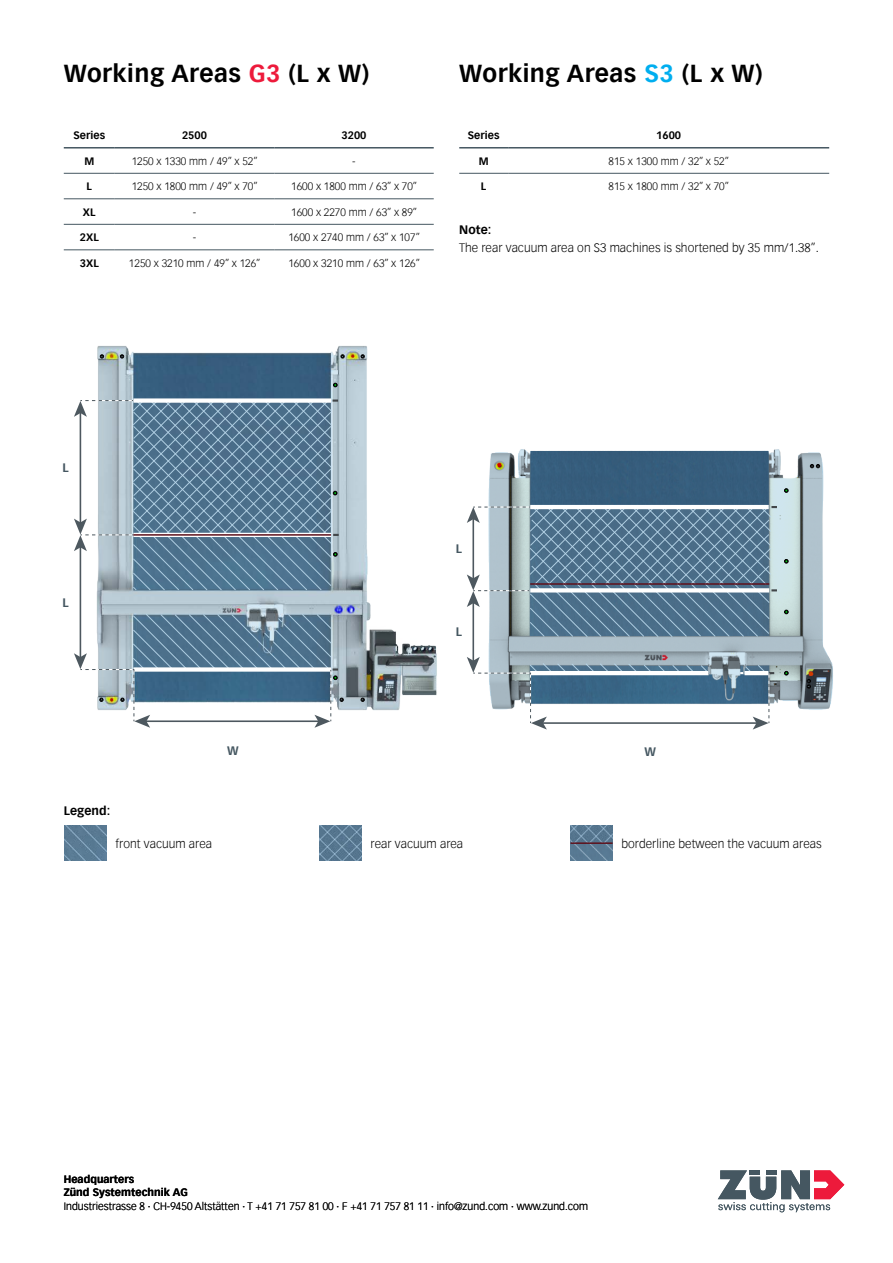
<style>
.page{position:relative;width:893px;height:1263px;background:#fff}
.page>*{position:absolute;margin:0;border:0;box-sizing:border-box;transform-origin:0 0}
.t1{font:700 24px "Vectora Com";letter-spacing:.02em;color:#000}
.t2{font:300 12px "Vectora Com";letter-spacing:.005em;color:#000}
.t3{font:700 12px "Vectora Com";letter-spacing:.005em;color:#000}
.t4{font:700 12px "Vectora Com";color:#455761}
.t5{font:300 10.5px "Vectora Com";letter-spacing:.005em;color:#000}
.t6{font:700 10.5px/13.5px "Vectora Com";letter-spacing:.005em;color:#000}
.s1{color:#ed1a3b}
.s2{color:#00aeef}
</style>
<div class="page">
<svg style="left:718px;top:1170px;width:126px;height:42px"></svg>
<img style="left:79px;top:346px;width:358px;height:365px">
<svg style="left:370px;top:618px;width:4px;height:4px"></svg>
<svg style="left:333px;top:383px;width:4px;height:4px"></svg>
<hr style="left:80px;top:546px;width:1px;height:112px;background:#4d585f">
<svg style="left:74px;top:399px;width:265px;height:191px;background:#7794a9"></svg>
<div style="left:133px;top:398px;width:198px;height:5px;background:#fff"></div>
<hr style="left:133px;top:534px;width:198px;height:2px;background:#5e111c">
<svg style="left:120px;top:355px;width:4px;height:3px"></svg>
<svg style="left:100px;top:355px;width:4px;height:3px"></svg>
<svg style="left:74px;top:614px;width:269px;height:114px"></svg>
<img style="left:474px;top:449px;width:359px;height:281px">
<div style="left:530px;top:665px;width:178px;height:8px;background:#4c7390"></div>
<svg style="left:672px;top:665px;width:8px;height:6px"></svg>
<svg style="left:686px;top:665px;width:9px;height:6px"></svg>
<svg style="left:701px;top:665px;width:7px;height:6px"></svg>
<svg style="left:644px;top:665px;width:8px;height:6px"></svg>
<svg style="left:658px;top:665px;width:8px;height:6px"></svg>
<svg style="left:807px;top:679px;width:4px;height:9px"></svg>
<svg style="left:810px;top:464px;width:10px;height:4px"></svg>
<svg style="left:784px;top:489px;width:4px;height:3px"></svg>
<svg style="left:784px;top:559px;width:4px;height:4px"></svg>
<svg style="left:784px;top:610px;width:4px;height:4px"></svg>
<svg style="left:784px;top:671px;width:4px;height:4px"></svg>
<hr style="left:542px;top:722px;width:215px;height:2px;background:#4d585f">
<hr style="left:472px;top:602px;width:2px;height:59px;background:#4d585f">
<svg style="left:467px;top:506px;width:310px;height:131px;background:#7591a5"></svg>
<hr style="left:530px;top:583px;width:239px;height:2px;background:#5e111c">
<hr style="left:530px;top:671px;width:178px;height:4px;background:#fff">
<svg style="left:467px;top:657px;width:171px;height:72px"></svg>
<hr style="left:530px;top:505px;width:239px;height:4px;background:#fff">
<svg style="left:740px;top:665px;width:34px;height:64px"></svg>
<hr style="left:745px;top:671px;width:23px;height:4px;background:#fff">
<img style="left:64px;top:826px;width:42px;height:35px">
<img style="left:320px;top:826px;width:42px;height:35px">
<img style="left:570px;top:825px;width:43px;height:36px">
<hr style="left:570px;top:842px;width:43px;height:2px;background:#5e111c">
<hr style="left:64px;top:147px;width:51px;height:2px;background:#455761">
<hr style="left:115px;top:147px;width:159px;height:2px;background:#455761">
<hr style="left:274px;top:147px;width:160px;height:2px;background:#455761">
<hr style="left:64px;top:173px;width:51px;height:1px;background:#455761">
<hr style="left:115px;top:173px;width:159px;height:1px;background:#455761">
<hr style="left:274px;top:173px;width:160px;height:1px;background:#455761">
<hr style="left:64px;top:198px;width:51px;height:1px;background:#455761">
<hr style="left:115px;top:198px;width:159px;height:1px;background:#455761">
<hr style="left:274px;top:198px;width:160px;height:1px;background:#455761">
<hr style="left:64px;top:224px;width:51px;height:1px;background:#455761">
<hr style="left:115px;top:224px;width:159px;height:1px;background:#455761">
<hr style="left:274px;top:224px;width:160px;height:1px;background:#455761">
<hr style="left:64px;top:249px;width:51px;height:1px;background:#455761">
<hr style="left:115px;top:249px;width:159px;height:1px;background:#455761">
<hr style="left:274px;top:249px;width:160px;height:1px;background:#455761">
<hr style="left:459px;top:147px;width:49px;height:2px;background:#455761">
<hr style="left:508px;top:147px;width:321px;height:2px;background:#455761">
<hr style="left:459px;top:173px;width:49px;height:1px;background:#455761">
<hr style="left:508px;top:173px;width:321px;height:1px;background:#455761">
<h1 class="t1" style="left:64px;top:59px;width:307px">Working Areas <span class="s1">G3</span> (L x W)</h1>
<h1 class="t1" style="left:459px;top:59px;width:305px">Working Areas <span class="s2">S3</span> (L x W)</h1>
<p class="t6" style="left:73px;top:128px;width:33px">Series</p>
<p class="t6" style="left:182px;top:128px;width:27px">2500</p>
<p class="t6" style="left:341px;top:128px;width:27px">3200</p>
<p class="t6" style="left:84px;top:154px;width:11px">M</p>
<p class="t5" style="left:132px;top:155px;width:128px">1250 x 1330 mm / 49” x 52”</p>
<p class="t5" style="left:352px;top:155px;width:5px">-</p>
<p class="t6" style="left:87px;top:180px;width:7px">L</p>
<p class="t5" style="left:132px;top:180px;width:128px">1250 x 1800 mm / 49” x 70”</p>
<p class="t5" style="left:291px;top:180px;width:128px">1600 x 1800 mm / 63” x 70”</p>
<p class="t6" style="left:83px;top:205px;width:14px">XL</p>
<p class="t5" style="left:193px;top:206px;width:5px">-</p>
<p class="t5" style="left:291px;top:206px;width:128px">1600 x 2270 mm / 63” x 89”</p>
<p class="t6" style="left:80px;top:231px;width:20px">2XL</p>
<p class="t5" style="left:193px;top:231px;width:5px">-</p>
<p class="t5" style="left:288px;top:231px;width:133px">1600 x 2740 mm / 63” x 107”</p>
<p class="t6" style="left:80px;top:256px;width:20px">3XL</p>
<p class="t5" style="left:129px;top:257px;width:133px">1250 x 3210 mm / 49” x 126”</p>
<p class="t5" style="left:288px;top:257px;width:133px">1600 x 3210 mm / 63” x 126”</p>
<p class="t6" style="left:468px;top:128px;width:33px">Series</p>
<p class="t6" style="left:656px;top:128px;width:27px">1600</p>
<p class="t6" style="left:479px;top:154px;width:11px">M</p>
<p class="t5" style="left:609px;top:155px;width:122px">815 x 1300 mm / 32” x 52”</p>
<p class="t6" style="left:481px;top:180px;width:7px">L</p>
<p class="t5" style="left:609px;top:180px;width:122px">815 x 1800 mm / 32” x 70”</p>
<p class="t3" style="left:459px;top:222px;width:34px">Note:</p>
<p class="t2" style="left:459px;top:240px;width:361px">The rear vacuum area on S3 machines is shortened by 35 mm/1.38”.</p>
<p class="t4" style="left:63px;top:461px;width:8px">L</p>
<p class="t4" style="left:63px;top:595px;width:8px">L</p>
<p class="t4" style="left:456px;top:541px;width:8px">L</p>
<p class="t4" style="left:456px;top:625px;width:8px">L</p>
<p class="t3" style="left:64px;top:803px;width:48px">Legend:</p>
<p class="t4" style="left:227px;top:744px;width:13px">W</p>
<p class="t4" style="left:644px;top:744px;width:13px">W</p>
<p class="t2" style="left:115px;top:836px;width:98px">front vacuum area</p>
<p class="t2" style="left:371px;top:836px;width:94px">rear vacuum area</p>
<p class="t2" style="left:621px;top:836px;width:202px">borderline between the vacuum areas</p>
<p class="t6" style="left:64px;top:1172px;width:126px">Headquarters<br>Zünd Systemtechnik AG</p>
<p class="t5" style="left:64px;top:1200px;width:526px">Industriestrasse 8 ∙ CH-9450 Altstätten ∙ T +41 71 757 81 00 ∙ F +41 71 757 81 11 ∙ info@zund.com ∙ www.zund.com</p>
</div>
